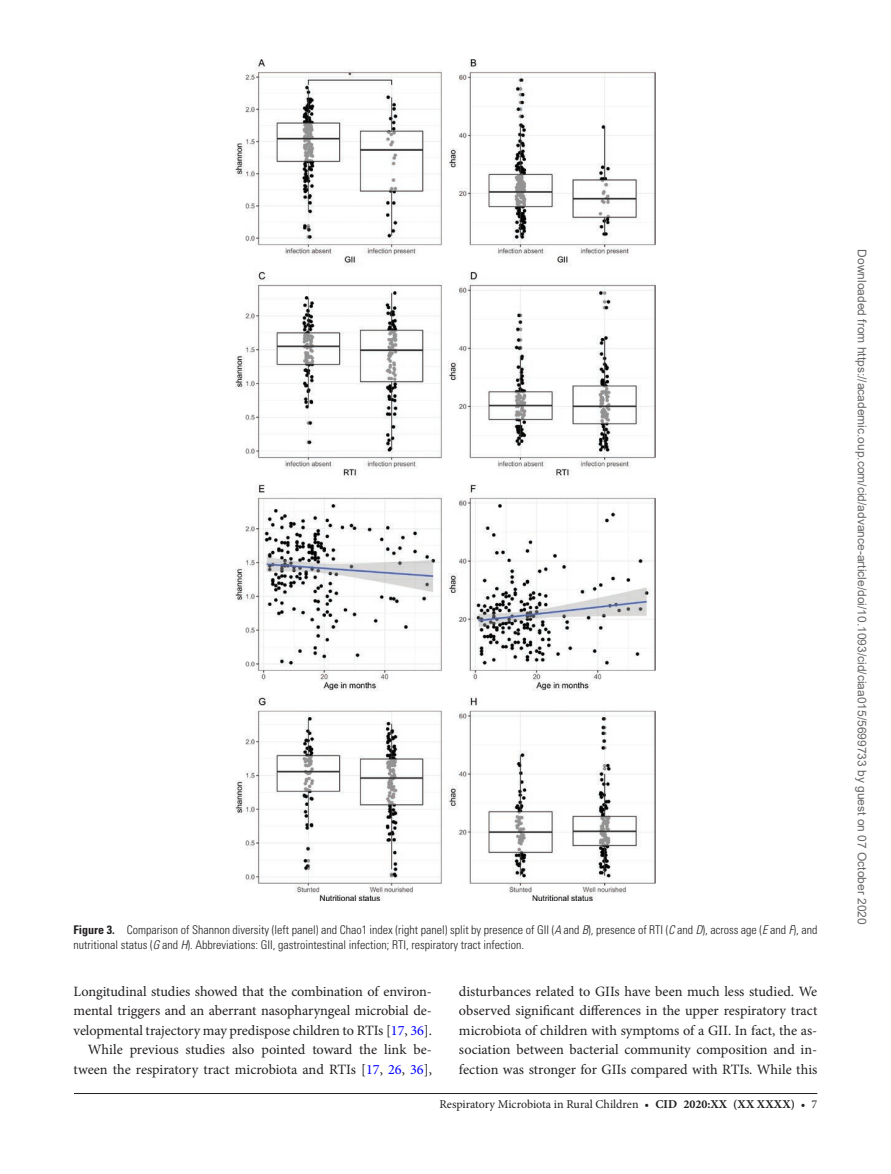
<style>
.page{position:relative;width:891px;height:1174px;background:#fff}
.page>*{position:absolute;margin:0;border:0;box-sizing:border-box;transform-origin:0 0}
.t1{font:14.25px/19.5px "Minion Pro";letter-spacing:-.005em;color:#231f20;text-align:right}
.t2{font:300 condensed 12px/15px "Univers LT Std";color:#231f20}
.t3{font:12px "Arial";color:#666}
.t4{font:12px "Minion Pro";color:#231f20}
.s1{font-weight:700}
.s2{font-style:italic}
.s3{color:#00f}
</style>
<div class="page">
<hr style="left:74px;top:1093px;width:743px;height:1px;background:#231f20">
<img style="left:236px;top:59px;width:419px;height:841px">
<p class="t2" style="left:74px;top:923px;width:745px"><span class="s1">Figure 3.</span> Comparison of Shannon diversity (left panel) and Chao1 index (right panel) split by presence of GII (<span class="s2">A</span> and <span class="s2">B</span>), presence of RTI (<span class="s2">C</span> and <span class="s2">D</span>), across age (<span class="s2">E</span> and <span class="s2">F</span>), and nutritional status (<span class="s2">G</span> and <span class="s2">H</span>). Abbreviations: GII, gastrointestinal infection; RTI, respiratory tract infection.</p>
<p class="t1" style="left:74px;top:981px;width:360px">Longitudinal studies showed that the combination of environ&shy;mental triggers and an aberrant nasopharyngeal microbial de&shy;velopmental trajectory may predispose children to RTIs [<span class="s3">17</span>, <span class="s3">36</span>].<br>While previous studies also pointed toward the link be&shy;tween the respiratory tract microbiota and RTIs [<span class="s3">17</span>, <span class="s3">26</span>, <span class="s3">36</span>],</p>
<p class="t1" style="left:459px;top:981px;width:360px;text-align:justify">disturbances related to GIIs have been much less studied. We observed significant differences in the upper respiratory tract microbiota of children with symptoms of a GII. In fact, the as&shy;sociation between bacterial community composition and in&shy;fection was stronger for GIIs compared with RTIs. While this</p>
<p class="t4" style="left:439px;top:1096px;width:379px">Respiratory Microbiota in Rural Children • <span class="s1">cid 2020:XX (XX XXXX)</span> • 7</p>
<p class="t3" style="left:866px;top:249px;width:677px;rotate:90deg">Downloaded from https://academic.oup.com/cid/advance-article/doi/10.1093/cid/ciaa015/5699733 by guest on 07 October 2020</p>
</div>
